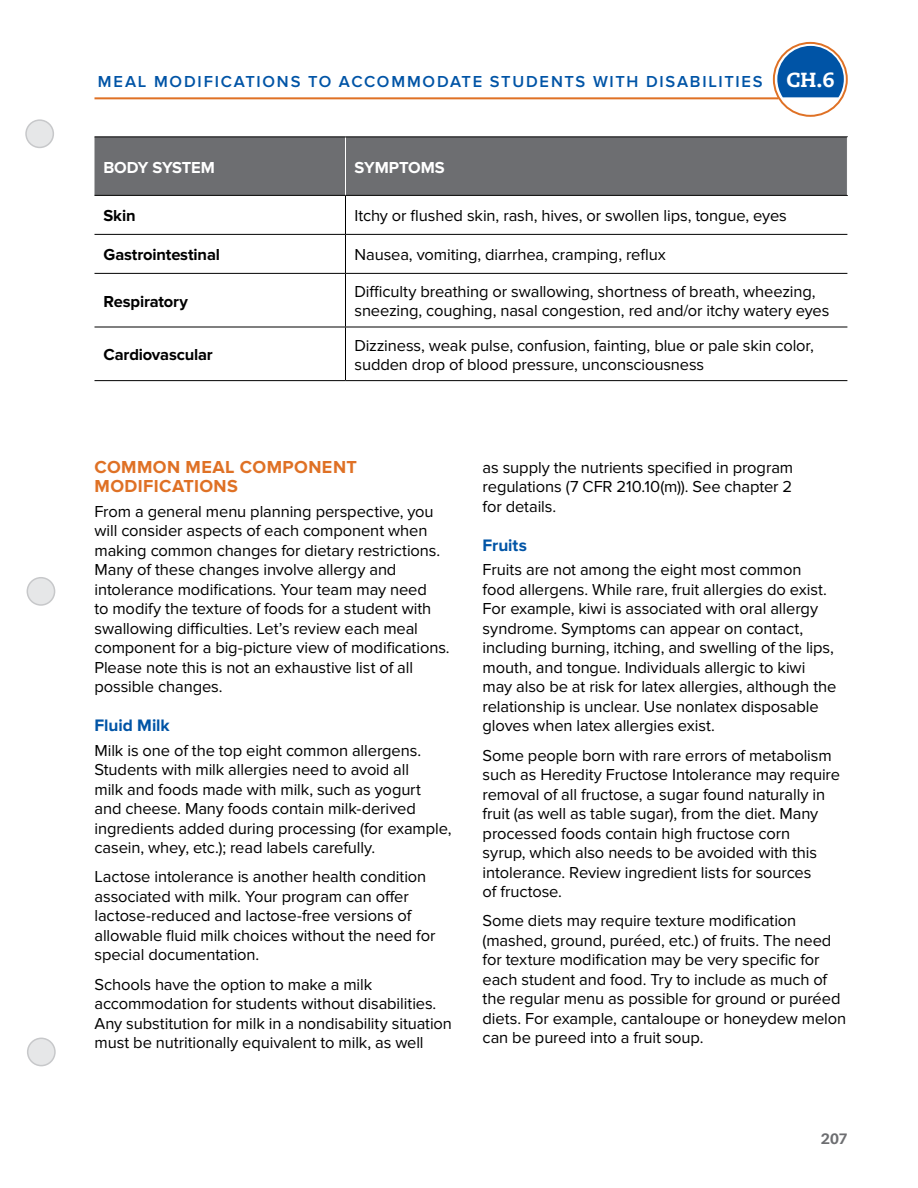
<style>
.page{position:relative;width:918px;height:1188px;background:#fff}
.page>*{position:absolute;margin:0;border:0;box-sizing:border-box;transform-origin:0 0}
.t1{font:700 18px/19.5px "Proxima Nova";letter-spacing:.025em;color:#df7125}
.t2{font:700 17.25px "Proxima Nova";letter-spacing:-.005em;color:#0054a6}
.t3{font:16.5px/19.5px "Proxima Nova";letter-spacing:-.005em;color:#000}
.t4{font:600 16.5px "Proxima Nova";letter-spacing:.11em;color:#0054a6}
.t5{font:700 16.5px "Proxima Nova";letter-spacing:-.01em;color:#000}
.t6{font:700 16.5px "Proxima Nova";letter-spacing:-.01em;color:#fff}
.t7{font:800 15px "Caecilia";color:#6d6e71}
.s1{font-family:"Caecilia";font-weight:800;font-size:20.4px;color:#fff}
</style>
<div class="page">
<hr style="left:94px;top:97px;width:685px;height:2px;background:#df7125">
<svg style="left:777px;top:46px;width:67px;height:51px;background:#286aac"></svg>
<div style="left:773px;top:42px;width:75px;height:75px;border:2px solid #df7125;border-radius:50%"></div>
<div style="left:94px;top:137px;width:753px;height:58px;background:#6d6e71"></div>
<hr style="left:345px;top:137px;width:1px;height:58px;background:#fff">
<hr style="left:345px;top:195px;width:503px;height:1px;background:#000">
<hr style="left:345px;top:196px;width:1px;height:38px;background:#000">
<hr style="left:345px;top:234px;width:502px;height:1px;background:#000">
<hr style="left:345px;top:235px;width:1px;height:38px;background:#000">
<hr style="left:345px;top:273px;width:502px;height:1px;background:#000">
<hr style="left:345px;top:274px;width:1px;height:53px;background:#000">
<hr style="left:345px;top:327px;width:502px;height:1px;background:#000">
<hr style="left:345px;top:327px;width:1px;height:53px;background:#000">
<hr style="left:345px;top:380px;width:502px;height:1px;background:#000">
<hr style="left:345px;top:136px;width:503px;height:1px;background:#000">
<hr style="left:94px;top:136px;width:251px;height:1px;background:#000">
<hr style="left:94px;top:195px;width:251px;height:1px;background:#000">
<hr style="left:94px;top:234px;width:251px;height:1px;background:#000">
<hr style="left:94px;top:273px;width:251px;height:1px;background:#000">
<hr style="left:94px;top:327px;width:251px;height:1px;background:#000">
<hr style="left:94px;top:380px;width:251px;height:1px;background:#000">
<div style="left:26px;top:120px;width:27px;height:27px;background:#e6e7e8;border-radius:50%"></div>
<div style="left:25px;top:119px;width:29px;height:29px;border:2px solid #c7c8ca;border-radius:50%"></div>
<div style="left:27px;top:578px;width:28px;height:27px;background:#e6e7e8;border-radius:50%"></div>
<div style="left:27px;top:577px;width:28px;height:29px;border:2px solid #c7c8ca;border-radius:50%"></div>
<div style="left:28px;top:1038px;width:27px;height:28px;background:#e6e7e8;border-radius:50%"></div>
<div style="left:27px;top:1038px;width:29px;height:28px;border:2px solid #c7c8ca;border-radius:50%"></div>
<p class="t4" style="left:98px;top:72px;width:738px">MEAL MODIFICATIONS TO ACCOMMODATE STUDENTS WITH DISABILITIES <span class="s1">CH.6</span></p>
<p class="t6" style="left:104px;top:158px;width:113px">BODY SYSTEM</p>
<p class="t6" style="left:354px;top:158px;width:92px">SYMPTOMS</p>
<p class="t5" style="left:104px;top:206px;width:34px">Skin</p>
<p class="t3" style="left:354px;top:206px;width:434px">Itchy or flushed skin, rash, hives, or swollen lips, tongue, eyes</p>
<p class="t5" style="left:104px;top:245px;width:118px">Gastrointestinal</p>
<p class="t3" style="left:354px;top:245px;width:313px">Nausea, vomiting, diarrhea, cramping, reflux</p>
<p class="t5" style="left:104px;top:292px;width:86px">Respiratory</p>
<p class="t3" style="left:354px;top:282px;width:476px">Difficulty breathing or swallowing, shortness of breath, wheezing, sneezing, coughing, nasal congestion, red and/or itchy watery eyes</p>
<p class="t5" style="left:104px;top:345px;width:111px">Cardiovascular</p>
<p class="t3" style="left:354px;top:336px;width:461px">Dizziness, weak pulse, confusion, fainting, blue or pale skin color, sudden drop of blood pressure, unconsciousness</p>
<p class="t1" style="left:94px;top:458px;width:264px">COMMON MEAL COMPONENT<br>MODIFICATIONS</p>
<p class="t3" style="left:94px;top:502px;width:357px">From a general menu planning perspective, you will consider aspects of each component when making common changes for dietary restrictions.<br>Many of these changes involve allergy and intolerance modifications. Your team may need<br>to modify the texture of foods for a student with swallowing difficulties. Let’s review each meal component for a big-picture view of modifications.<br>Please note this is not an exhaustive list of all possible changes.</p>
<p class="t2" style="left:94px;top:716px;width:77px">Fluid Milk</p>
<p class="t3" style="left:94px;top:741px;width:359px">Milk is one of the top eight common allergens.<br>Students with milk allergies need to avoid all<br>milk and foods made with milk, such as yogurt and cheese. Many foods contain milk-derived ingredients added during processing (for example, casein, whey, etc.); read labels carefully.</p>
<p class="t3" style="left:94px;top:867px;width:343px">Lactose intolerance is another health condition associated with milk. Your program can offer lactose-reduced and lactose-free versions of allowable fluid milk choices without the need for special documentation.</p>
<p class="t3" style="left:94px;top:975px;width:359px">Schools have the option to make a milk accommodation for students without disabilities.<br>Any substitution for milk in a nondisability situation must be nutritionally equivalent to milk, as well</p>
<p class="t3" style="left:483px;top:458px;width:312px;text-align:justify">as supply the nutrients specified in program regulations (7 CFR 210.10(m)). See chapter 2 for details.</p>
<p class="t2" style="left:483px;top:535px;width:46px">Fruits</p>
<p class="t3" style="left:483px;top:560px;width:355px">Fruits are not among the eight most common food allergens. While rare, fruit allergies do exist.<br>For example, kiwi is associated with oral allergy syndrome. Symptoms can appear on contact, including burning, itching, and swelling of the lips, mouth, and tongue. Individuals allergic to kiwi may also be at risk for latex allergies, although the relationship is unclear. Use nonlatex disposable gloves when latex allergies exist.</p>
<p class="t3" style="left:483px;top:746px;width:359px">Some people born with rare errors of metabolism such as Heredity Fructose Intolerance may require removal of all fructose, a sugar found naturally in fruit (as well as table sugar), from the diet. Many processed foods contain high fructose corn<br>syrup, which also needs to be avoided with this intolerance. Review ingredient lists for sources<br>of fructose.</p>
<p class="t3" style="left:483px;top:911px;width:365px">Some diets may require texture modification (mashed, ground, puréed, etc.) of fruits. The need for texture modification may be very specific for each student and food. Try to include as much of the regular menu as possible for ground or puréed diets. For example, cantaloupe or honeydew melon can be pureed into a fruit soup.</p>
<p class="t7" style="left:821px;top:1130px;width:28px">207</p>
</div>
